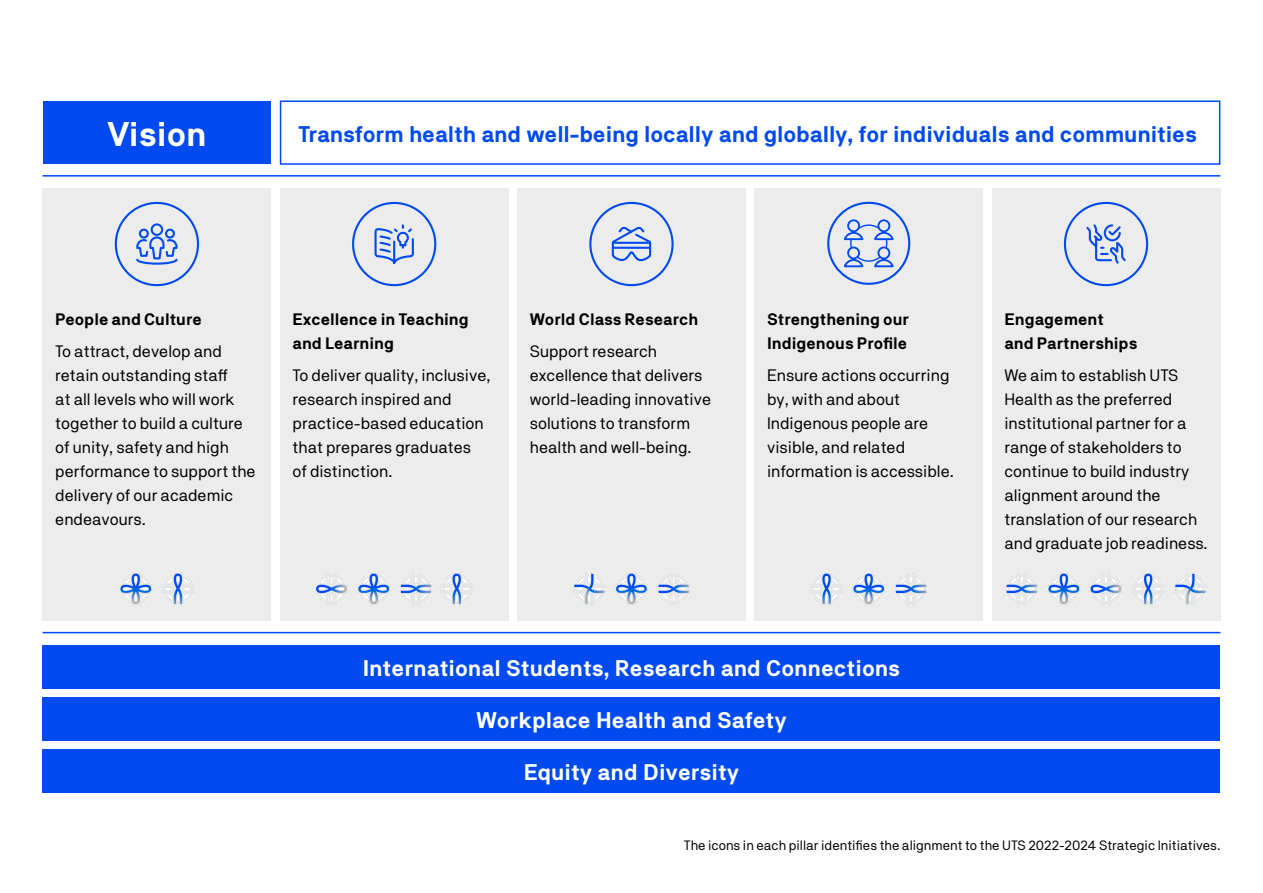
<style>
.page{position:relative;width:1263px;height:893px;background:#fff}
.page>*{position:absolute;margin:0;border:0;box-sizing:border-box;transform-origin:0 0}
.t1{font:700 34.05px "NB Akademie";color:#fff}
.t2{font:700 22.5px "NB Akademie";color:#fff}
.t3{font:700 22.5px "NB Akademie";letter-spacing:-.005em;color:#004af0}
.t4{font:16.5px/24px "NB Akademie";color:#000}
.t5{font:700 16.5px/24px "NB Akademie";color:#000}
.t6{font:13.5px "NB Akademie";color:#000}
</style>
<div class="page">
<div style="left:43px;top:645px;width:1177px;height:43px;background:#004af0"></div>
<div style="left:43px;top:697px;width:1177px;height:43px;background:#004af0"></div>
<div style="left:43px;top:749px;width:1177px;height:43px;background:#004af0"></div>
<div style="left:43px;top:188px;width:228px;height:432px;background:#ececec"></div>
<div style="left:280px;top:188px;width:229px;height:432px;background:#ececec"></div>
<div style="left:517px;top:188px;width:229px;height:432px;background:#ececec"></div>
<div style="left:754px;top:188px;width:229px;height:432px;background:#ececec"></div>
<div style="left:992px;top:188px;width:228px;height:432px;background:#ececec"></div>
<svg style="left:120px;top:572px;width:33px;height:34px"></svg>
<svg style="left:161px;top:572px;width:34px;height:34px"></svg>
<svg style="left:441px;top:572px;width:32px;height:34px"></svg>
<svg style="left:316px;top:572px;width:31px;height:34px"></svg>
<svg style="left:358px;top:572px;width:33px;height:34px"></svg>
<svg style="left:399px;top:572px;width:34px;height:34px"></svg>
<svg style="left:573px;top:572px;width:32px;height:34px"></svg>
<svg style="left:616px;top:572px;width:31px;height:34px"></svg>
<svg style="left:658px;top:572px;width:31px;height:34px"></svg>
<svg style="left:811px;top:572px;width:31px;height:34px"></svg>
<svg style="left:853px;top:572px;width:32px;height:34px"></svg>
<svg style="left:894px;top:572px;width:34px;height:34px"></svg>
<svg style="left:1006px;top:572px;width:32px;height:34px"></svg>
<svg style="left:1047px;top:572px;width:34px;height:34px"></svg>
<svg style="left:1131px;top:572px;width:33px;height:34px"></svg>
<svg style="left:1089px;top:572px;width:34px;height:34px"></svg>
<svg style="left:1175px;top:572px;width:31px;height:34px"></svg>
<div style="left:115px;top:202px;width:84px;height:84px;border:2px solid #004af0;border-radius:50%"></div>
<svg style="left:136px;top:223px;width:42px;height:42px"></svg>
<div style="left:352px;top:202px;width:84px;height:84px;border:2px solid #004af0;border-radius:50%"></div>
<svg style="left:374px;top:224px;width:40px;height:40px"></svg>
<div style="left:589px;top:202px;width:85px;height:84px;border:2px solid #004af0;border-radius:50%"></div>
<svg style="left:611px;top:226px;width:41px;height:36px"></svg>
<div style="left:1064px;top:202px;width:84px;height:84px;border:2px solid #004af0;border-radius:50%"></div>
<svg style="left:1086px;top:224px;width:40px;height:40px"></svg>
<div style="left:280px;top:100px;width:940px;height:65px;border:2px solid #004af0"></div>
<div style="left:43px;top:101px;width:228px;height:63px;background:#004af0"></div>
<hr style="left:43px;top:175px;width:1177px;height:2px;background:#004af0">
<hr style="left:43px;top:632px;width:1177px;height:1px;background:#004af0">
<div style="left:827px;top:202px;width:83px;height:83px;border:2px solid #004af0;border-radius:50%"></div>
<div style="left:850px;top:224px;width:37px;height:38px;border:1px solid #004af0;border-radius:50%"></div>
<svg style="left:844px;top:219px;width:21px;height:49px"></svg>
<svg style="left:872px;top:219px;width:22px;height:49px"></svg>
<h1 class="t1" style="left:107px;top:113px;width:101px">Vision</h1>
<h2 class="t3" style="left:298px;top:120px;width:900px">Transform health and well-being locally and globally, for individuals and communities</h2>
<p class="t5" style="left:55px;top:307px;width:148px">People and Culture</p>
<p class="t4" style="left:55px;top:339px;width:202px">To attract, develop and retain outstanding staff<br>at all levels who will work together to build a culture of unity, safety and high performance to support the delivery of our academic endeavours.</p>
<p class="t5" style="left:293px;top:307px;width:178px">Excellence in Teaching and Learning</p>
<p class="t4" style="left:293px;top:363px;width:199px">To deliver quality, inclusive, research inspired and practice-based education that prepares graduates<br>of distinction.</p>
<p class="t5" style="left:530px;top:307px;width:170px">World Class Research</p>
<p class="t4" style="left:530px;top:339px;width:183px">Support research excellence that delivers world-leading innovative solutions to transform health and well-being.</p>
<p class="t5" style="left:767px;top:307px;width:143px">Strengthening our<br>Indigenous Profile</p>
<p class="t4" style="left:767px;top:363px;width:188px">Ensure actions occurring by, with and about<br>Indigenous people are visible, and related information is accessible.</p>
<p class="t5" style="left:1004px;top:307px;width:135px">Engagement<br>and Partnerships</p>
<p class="t4" style="left:1004px;top:363px;width:205px">We aim to establish UTS<br>Health as the preferred institutional partner for a range of stakeholders to continue to build industry alignment around the translation of our research and graduate job readiness.</p>
<h2 class="t2" style="left:363px;top:654px;width:539px">International Students, Research and Connections</h2>
<h2 class="t2" style="left:476px;top:706px;width:312px">Workplace Health and Safety</h2>
<h2 class="t2" style="left:524px;top:758px;width:217px">Equity and Diversity</h2>
<p class="t6" style="left:684px;top:838px;width:538px">The icons in each pillar identifies the alignment to the UTS 2022-2024 Strategic Initiatives.</p>
</div>
